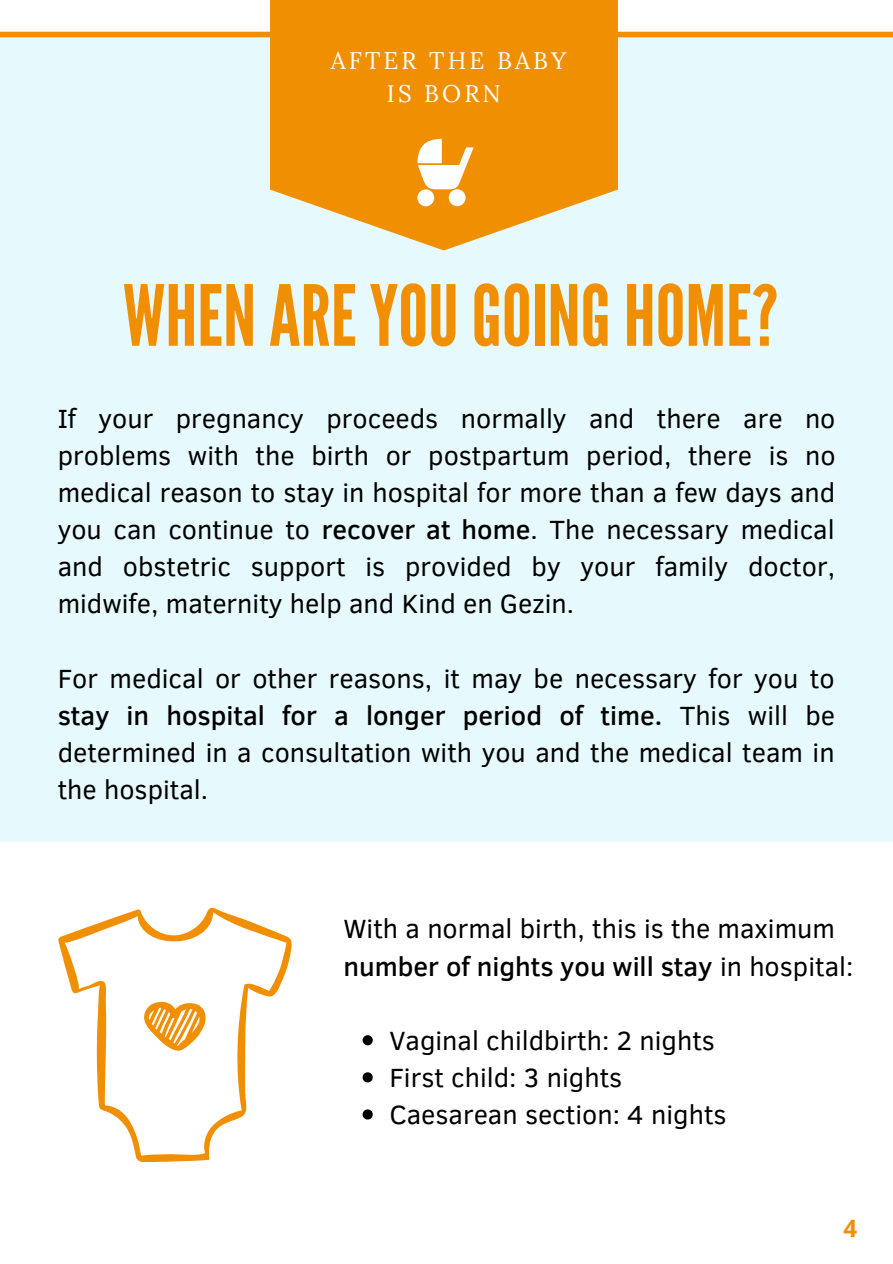
<style>
.page{position:relative;width:893px;height:1264px;background:#fff}
.page>*{position:absolute;margin:0;border:0;box-sizing:border-box;transform-origin:0 0}
.t1{font:83.85px "League Gothic";color:#f18f02}
.t2{font:27px/37px "Clear Sans";color:#000;text-align:justify}
.t3{font:24px/33.2px "Lora";letter-spacing:.13em;color:#fff;text-align:center}
.t4{font:700 24px "Open Sans";color:#f18f02}
.s1{font-weight:500}
</style>
<div class="page">
<div style="left:0;top:35px;width:892px;height:807px;background:#e6f9fd"></div>
<svg style="left:270px;top:98px;width:347px;height:152px;fill:#f18f02"></svg>
<div style="left:270px;top:0;width:347px;height:98px;background:#f18f02"></div>
<div style="left:0;top:32px;width:892px;height:5px;background:#f18f02"></div>
<svg style="left:417px;top:139px;width:56px;height:50px;background:#f7cd8e"></svg>
<div style="left:417px;top:189px;width:17px;height:17px;background:#fdffff;border-radius:50%"></div>
<div style="left:449px;top:189px;width:16px;height:17px;background:#fdffff;border-radius:50%"></div>
<svg style="left:362px;top:1035px;width:11px;height:10px"></svg>
<svg style="left:362px;top:1072px;width:11px;height:10px"></svg>
<svg style="left:362px;top:1109px;width:11px;height:10px"></svg>
<svg style="left:58px;top:907px;width:233px;height:254px"></svg>
<svg style="left:144px;top:1000px;width:68px;height:55px"></svg>
<p class="t3" style="left:331px;top:43px;width:237px">AFTER THE BABY<br>IS BORN</p>
<p class="t1" style="left:123px;top:267px;width:656px">WHENAREYOUGOINGHOME?</p>
<p class="t2" style="left:58px;top:398px;width:779px">If your pregnancy proceeds normally and there are no problems with the birth or postpartum period, there is no medical reason to stay in hospital for more than a few days and you can continue to <span class="s1">recover at home</span>. The necessary medical and obstetric support is provided by your family doctor, midwife, maternity help and Kind en Gezin.</p>
<p class="t2" style="left:58px;top:658px;width:778px">For medical or other reasons, it may be necessary for you to <span class="s1">stay in hospital for a longer period of time.</span> This will be determined in a consultation with you and the medical team in the hospital.</p>
<p class="t2" style="left:343px;top:909px;width:511px">With a normal birth, this is the maximum <span class="s1">number of nights you will stay</span> in hospital:</p>
<p class="t2" style="left:389px;top:1020px;width:327px">Vaginal childbirth: 2 nights</p>
<p class="t2" style="left:389px;top:1057px;width:234px">First child: 3 nights</p>
<p class="t2" style="left:389px;top:1094px;width:339px">Caesarean section: 4 nights</p>
<p class="t4" style="left:843px;top:1210px;width:15px">4</p>
</div>
